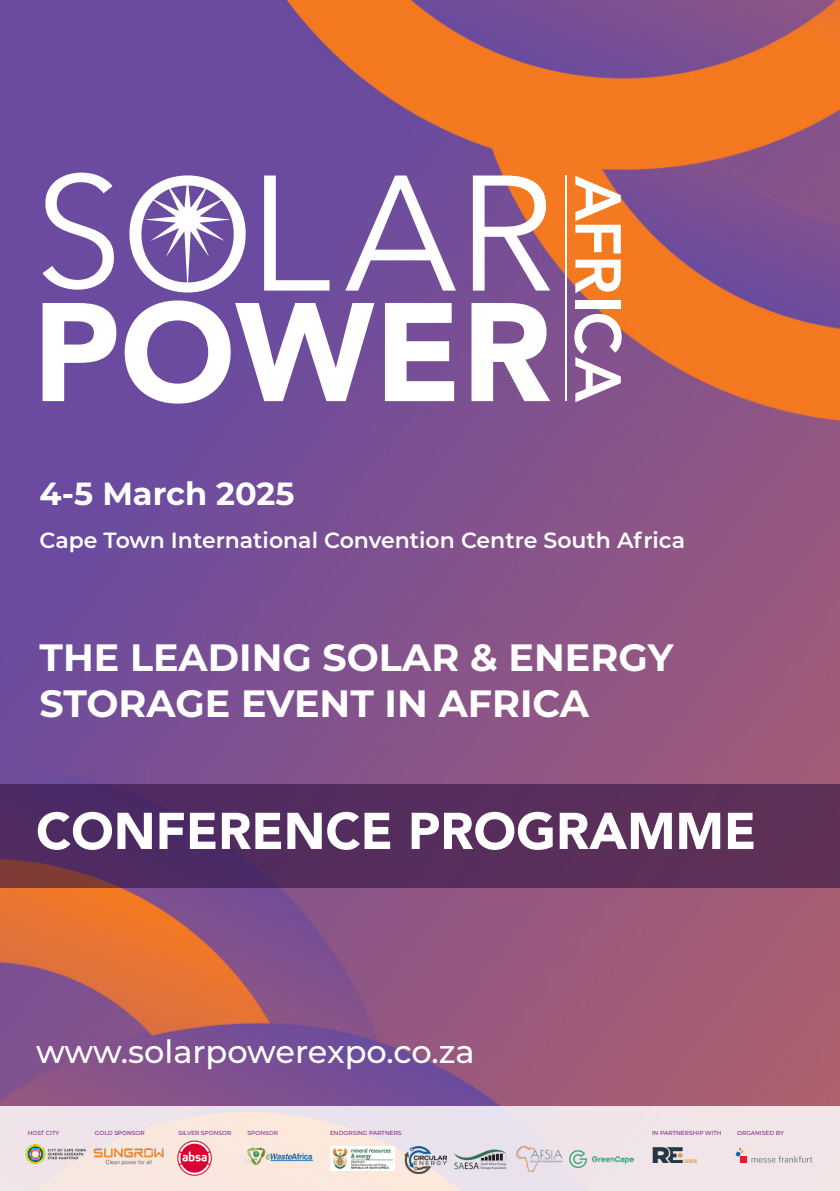
<style>
.page{position:relative;width:840px;height:1191px;background:#fff}
.page>*{position:absolute;margin:0;border:0;box-sizing:border-box;transform-origin:0 0}
.t1{font:900 51.2px "Avenir LT Std";color:#fff}
.t2{font:700 38px/45.6px "Montserrat";color:#fff}
.t3{font:500 32px "Montserrat";color:#fff}
.t4{font:700 32px "Montserrat";color:#fff}
.t5{font:600 22px "Montserrat";color:#fff}
.t6{font:500 5.8px "Montserrat";color:#822887}
</style>
<div class="page">
<img style="left:0;top:0;width:839px;height:1106px">
<div style="left:0;top:784px;width:839px;height:103px;background:linear-gradient(to right,#4e2b61,#5e3058)"></div>
<svg style="left:43px;top:173px;width:507px;height:119px;fill:#6f4da0"></svg>
<svg style="left:43px;top:303px;width:73px;height:98px"></svg>
<svg style="left:125px;top:300px;width:249px;height:103px"></svg>
<svg style="left:385px;top:303px;width:69px;height:98px"></svg>
<svg style="left:471px;top:303px;width:79px;height:98px"></svg>
<hr style="left:565px;top:175px;width:1px;height:226px;background:#fff">
<svg style="left:575px;top:176px;width:45px;height:77px"></svg>
<svg style="left:575px;top:260px;width:45px;height:33px"></svg>
<div style="left:575px;top:300px;width:45px;height:8px;background:#fff"></div>
<svg style="left:574px;top:314px;width:47px;height:88px"></svg>
<div style="left:0;top:1106px;width:839px;height:85px;background:#f1e5e8"></div>
<img style="left:652px;top:1147px;width:45px;height:15px">
<img style="left:26px;top:1144px;width:60px;height:19px">
<img style="left:404px;top:1146px;width:42px;height:27px">
<img style="left:454px;top:1149px;width:53px;height:21px">
<img style="left:516px;top:1146px;width:47px;height:25px">
<img style="left:569px;top:1150px;width:64px;height:18px">
<div style="left:329px;top:1146px;width:65px;height:24px;background:#fff"></div>
<img style="left:332px;top:1148px;width:60px;height:21px">
<img style="left:244px;top:1147px;width:69px;height:18px">
<img style="left:93px;top:1148px;width:71px;height:18px">
<img style="left:176px;top:1140px;width:37px;height:36px">
<div style="left:739px;top:1156px;width:7px;height:6px;background:#e11a2c"></div>
<svg style="left:735px;top:1148px;width:8px;height:8px"></svg>
<svg style="left:751px;top:1156px;width:60px;height:6px"></svg>
<h3 class="t4" style="left:39px;top:471px;width:256px">4-5 March 2025</h3>
<h3 class="t5" style="left:39px;top:524px;width:646px">Cape Town International Convention Centre South Africa</h3>
<h2 class="t2" style="left:39px;top:632px;width:635px">THE LEADING SOLAR &amp; ENERGY<br>STORAGE EVENT IN AFRICA</h2>
<h1 class="t1" style="left:36px;top:800px;width:721px">CONFERENCE PROGRAMME</h1>
<h3 class="t3" style="left:36px;top:1029px;width:440px">www.solarpowerexpo.co.za</h3>
<p class="t6" style="left:28px;top:1129px;width:33px">HOST CITY</p>
<p class="t6" style="left:95px;top:1129px;width:51px">GOLD SPONSOR</p>
<p class="t6" style="left:178px;top:1129px;width:54px">SILVER SPONSOR</p>
<p class="t6" style="left:247px;top:1129px;width:32px">SPONSOR</p>
<p class="t6" style="left:330px;top:1129px;width:73px">ENDORSING PARTNERS</p>
<p class="t6" style="left:651px;top:1129px;width:71px">IN PARTNERSHIP WITH</p>
<p class="t6" style="left:736px;top:1129px;width:48px">ORGANISED BY</p>
</div>
